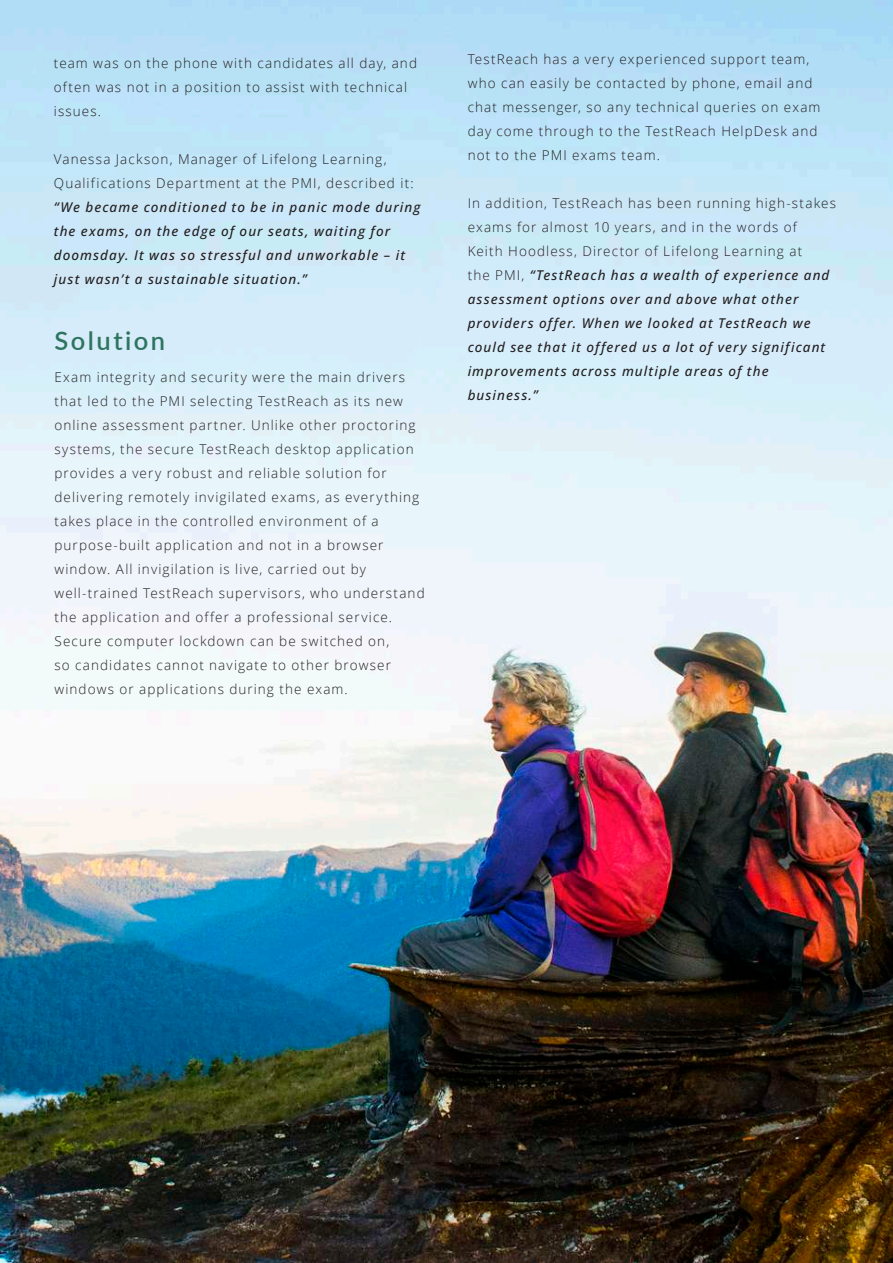
<style>
.page{position:relative;width:893px;height:1263px;background:#fff}
.page>*{position:absolute;margin:0;border:0;box-sizing:border-box;transform-origin:0 0}
.t1{font:600 25.5px "Lato";letter-spacing:.1em;color:#2e755f}
.t2{font:300 13.5px/24px "Open Sans";letter-spacing:.08em;color:#231f20}
.t3{font:italic 500 13.5px/24px "Open Sans";letter-spacing:.08em;color:#231f20}
.s1{font-weight:300;font-style:normal}
</style>
<div class="page">
<img style="left:0;top:0;width:893px;height:1263px">
<p class="t2" style="left:54px;top:51px;width:365px">team was on the phone with candidates all day, and often was not in a position to assist with technical issues.</p>
<p class="t2" style="left:54px;top:147px;width:361px">Vanessa Jackson, Manager of Lifelong Learning,<br>Qualifications Department at the PMI, described it:</p>
<p class="t3" style="left:54px;top:195px;width:368px">“We became conditioned to be in panic mode during the exams, on the edge of our seats, waiting for doomsday. It was so stressful and unworkable – it just wasn’t a sustainable situation.”</p>
<h1 class="t1" style="left:54px;top:322px;width:112px">Solution</h1>
<p class="t2" style="left:54px;top:365px;width:372px">Exam integrity and security were the main drivers that led to the PMI selecting TestReach as its new online assessment partner. Unlike other proctoring systems, the secure TestReach desktop application provides a very robust and reliable solution for delivering remotely invigilated exams, as everything takes place in the controlled environment of a purpose-built application and not in a browser window. All invigilation is live, carried out by well-trained TestReach supervisors, who understand the application and offer a professional service.<br>Secure computer lockdown can be switched on,<br>so candidates cannot navigate to other browser windows or applications during the exam.</p>
<p class="t2" style="left:468px;top:47px;width:354px">TestReach has a very experienced support team, who can easily be contacted by phone, email and chat messenger, so any technical queries on exam day come through to the TestReach HelpDesk and not to the PMI exams team.</p>
<p class="t3" style="left:468px;top:191px;width:370px"><span class="s1">In addition, TestReach has been running high-stakes exams for almost 10 years, and in the words of<br>Keith Hoodless, Director of Lifelong Learning at<br>the PMI,</span> “TestReach has a wealth of experience and assessment options over and above what other providers offer. When we looked at TestReach we could see that it offered us a lot of very significant improvements across multiple areas of the business.”</p>
</div>
